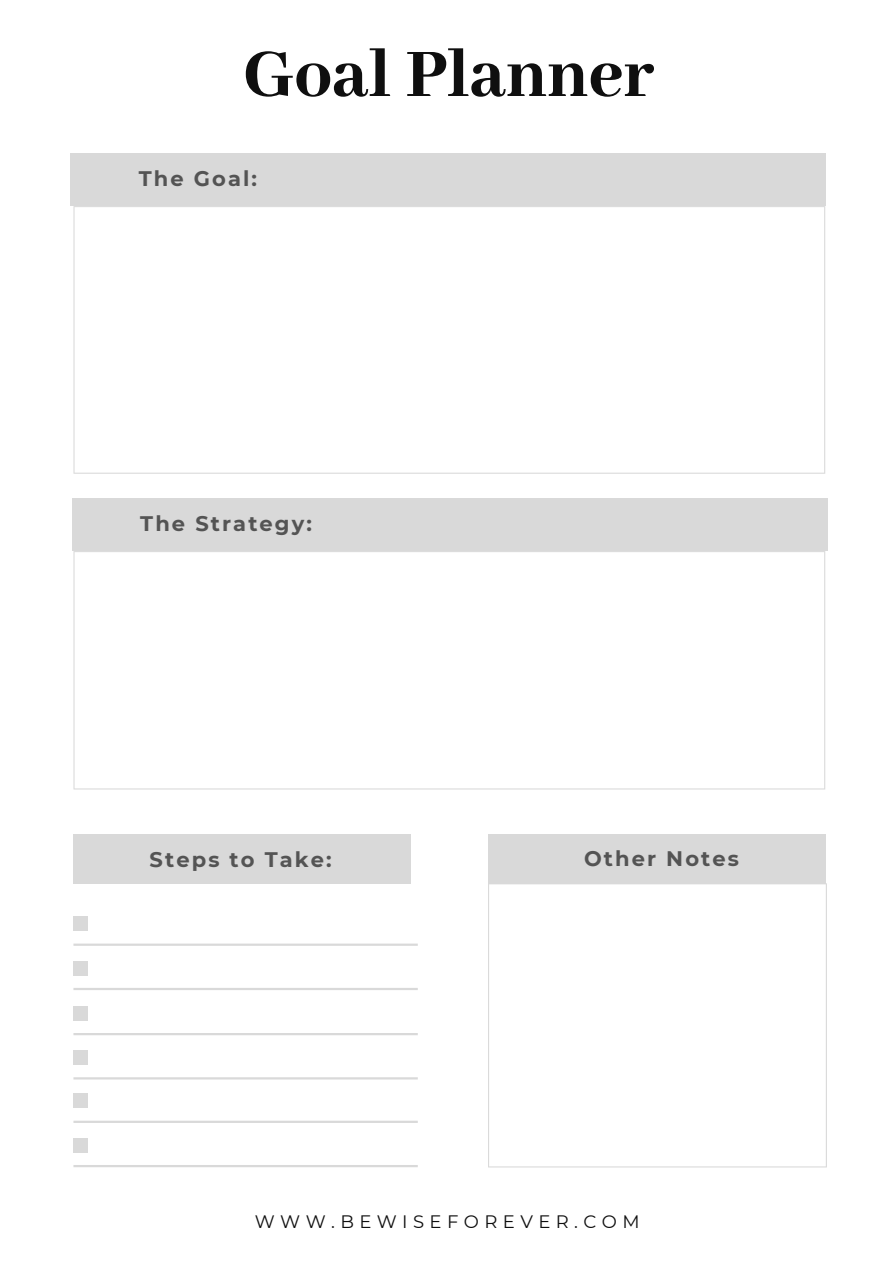
<style>
.page{position:relative;width:894px;height:1264px;background:#fff}
.page>*{position:absolute;margin:0;border:0;box-sizing:border-box;transform-origin:0 0}
.t1{font:800 75px "Abhaya Libre";color:#0f0f0f}
.t2{font:700 21px "Montserrat";letter-spacing:.1em;color:#545454}
.t3{font:18px "Montserrat";letter-spacing:.3em;color:#0f0f0f}
</style>
<div class="page">
<div style="left:70px;top:154px;width:755px;height:52px;background:#d9d9d9"></div>
<svg style="left:73px;top:206px;width:752px;height:268px"></svg>
<svg style="left:488px;top:883px;width:338px;height:284px"></svg>
<svg style="left:73px;top:551px;width:752px;height:238px"></svg>
<div style="left:72px;top:499px;width:754px;height:52px;background:#d9d9d9"></div>
<div style="left:73px;top:833px;width:338px;height:50px;background:#d9d9d9"></div>
<div style="left:488px;top:833px;width:337px;height:50px;background:#d9d9d9"></div>
<div style="left:73px;top:916px;width:15px;height:15px;background:#d9d9d9"></div>
<svg style="left:73px;top:943px;width:344px;height:2px"></svg>
<div style="left:73px;top:960px;width:15px;height:15px;background:#d9d9d9"></div>
<svg style="left:73px;top:988px;width:344px;height:2px"></svg>
<div style="left:73px;top:1005px;width:15px;height:15px;background:#d9d9d9"></div>
<svg style="left:73px;top:1033px;width:344px;height:2px"></svg>
<div style="left:73px;top:1050px;width:15px;height:14px;background:#d9d9d9"></div>
<svg style="left:73px;top:1077px;width:344px;height:2px"></svg>
<div style="left:73px;top:1093px;width:15px;height:15px;background:#d9d9d9"></div>
<svg style="left:73px;top:1120px;width:344px;height:2px"></svg>
<div style="left:73px;top:1137px;width:15px;height:15px;background:#d9d9d9"></div>
<svg style="left:73px;top:1165px;width:344px;height:2px"></svg>
<p class="t1" style="left:243px;top:33px;width:412px">Goal Planner</p>
<p class="t2" style="left:139px;top:165px;width:120px">The Goal:</p>
<p class="t2" style="left:140px;top:510px;width:173px">The Strategy:</p>
<p class="t2" style="left:150px;top:847px;width:184px">Steps to Take:</p>
<p class="t2" style="left:584px;top:845px;width:156px">Other Notes</p>
<p class="t3" style="left:255px;top:1210px;width:386px">WWW.BEWISEFOREVER.COM</p>
</div>
